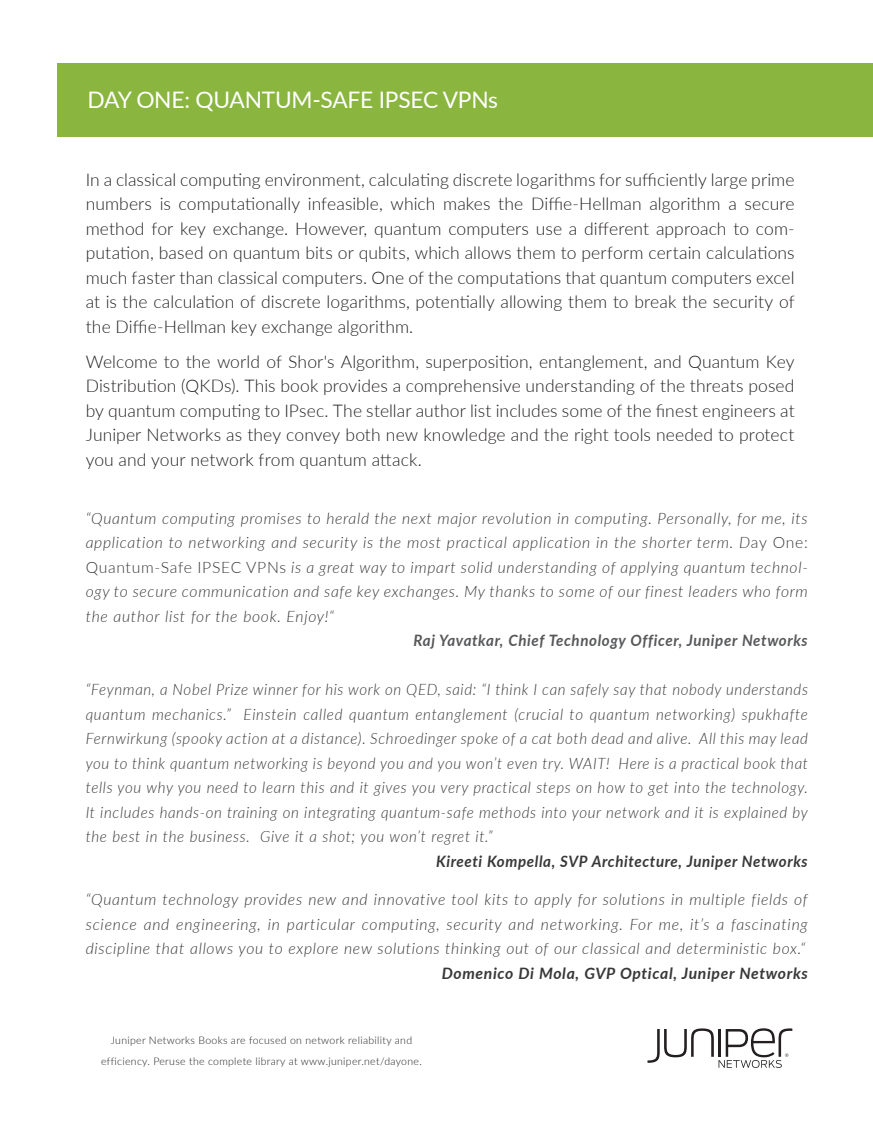
<style>
.page{position:relative;width:873px;height:1134px;background:#fff}
.page>*{position:absolute;margin:0;border:0;box-sizing:border-box;transform-origin:0 0}
.t1{font:22.75px "Lato";letter-spacing:-.01em;color:#fff}
.t2{font:300 17.5px/24.5px "Lato";letter-spacing:.005em;color:#231f20;text-align:justify}
.t3{font:italic 300 15.75px/24.5px "Lato";letter-spacing:.04em;color:#383839;text-align:justify}
.t4{font:italic 300 15.75px/24.5px "Lato";letter-spacing:.04em;color:#383839;text-align:justify;scale:.96 1}
.t5{font:italic 700 15.75px "Lato";letter-spacing:.04em;color:#57585a;scale:.96 1}
.t6{font:italic 700 15.75px "Lato";letter-spacing:.04em;color:#383839;scale:.96 1}
.t7{font:italic 700 15.75px "Lato";letter-spacing:.04em;color:#383839}
.t8{font:300 10.5px/21px "Lato";letter-spacing:.03em;color:#231f20;text-align:center}
.s1{font-style:normal}
</style>
<div class="page">
<div style="left:57px;top:63px;width:816px;height:74px;background:#8ab53f"></div>
<svg style="left:647px;top:1028px;width:145px;height:40px"></svg>
<h1 class="t1" style="left:87px;top:86px;width:412px">DAY ONE: QUANTUM-SAFE IPSEC VPNs</h1>
<p class="t2" style="left:86px;top:167px;width:710px">In a classical computing environment, calculating discrete logarithms for sufficiently large prime numbers is computationally infeasible, which makes the Diffie-Hellman algorithm a secure method for key exchange. However, quantum computers use a different approach to com&shy;putation, based on quantum bits or qubits, which allows them to perform certain calculations much faster than classical computers. One of the computations that quantum computers excel at is the calculation of discrete logarithms, potentially allowing them to break the security of the Diffie-Hellman key exchange algorithm.</p>
<p class="t2" style="left:86px;top:349px;width:710px">Welcome to the world of Shor's Algorithm, superposition, entanglement, and Quantum Key Distribution (QKDs). This book provides a comprehensive understanding of the threats posed by quantum computing to IPsec. The stellar author list includes some of the finest engineers at Juniper Networks as they convey both new knowledge and the right tools needed to protect you and your network from quantum attack.</p>
<p class="t3" style="left:86px;top:505px;width:724px">“Quantum computing promises to herald the next major revolution in computing. Personally, for me, its application to networking and security is the most practical application in the shorter term. D<span class="s1">ay One:<br>Quantum-Safe IPSEC VPNs</span> is a great way to impart solid understanding of applying quantum technol&shy;ogy to secure communication and safe key exchanges. My thanks to some of our finest leaders who form the author list for the book. Enjoy!“</p>
<p class="t5" style="left:413px;top:631px;width:412px">Raj Yavatkar, Chief Technology Officer, Juniper Networks</p>
<p class="t4" style="left:86px;top:677px;width:754px">“Feynman, a Nobel Prize winner for his work on QED, said: “I think I can safely say that nobody understands quantum mechanics.” Einstein called quantum entanglement (crucial to quantum networking) spukhafte Fernwirkung (spooky action at a distance). Schroedinger spoke of a cat both dead and alive. All this may lead you to think quantum networking is beyond you and you won’t even try. WAIT! Here is a practical book that tells you why you need to learn this and it gives you very practical steps on how to get into the technology.<br>It includes hands-on training on integrating quantum-safe methods into your network and it is explained by the best in the business. Give it a shot; you won’t regret it.”</p>
<p class="t6" style="left:436px;top:851px;width:389px">Kireeti Kompella, SVP Architecture, Juniper Networks</p>
<p class="t3" style="left:86px;top:887px;width:723px">“Quantum technology provides new and innovative tool kits to apply for solutions in multiple fields of science and engineering, in particular computing, security and networking. For me, it’s a fascinating discipline that allows you to explore new solutions thinking out of our classical and deterministic box.“</p>
<p class="t7" style="left:442px;top:963px;width:368px">Domenico Di Mola, GVP Optical, Juniper Networks</p>
<p class="t8" style="left:101px;top:1029px;width:322px">Juniper Networks Books are focused on network reliability and efficiency. Peruse the complete library at www.juniper.net/dayone.</p>
</div>
